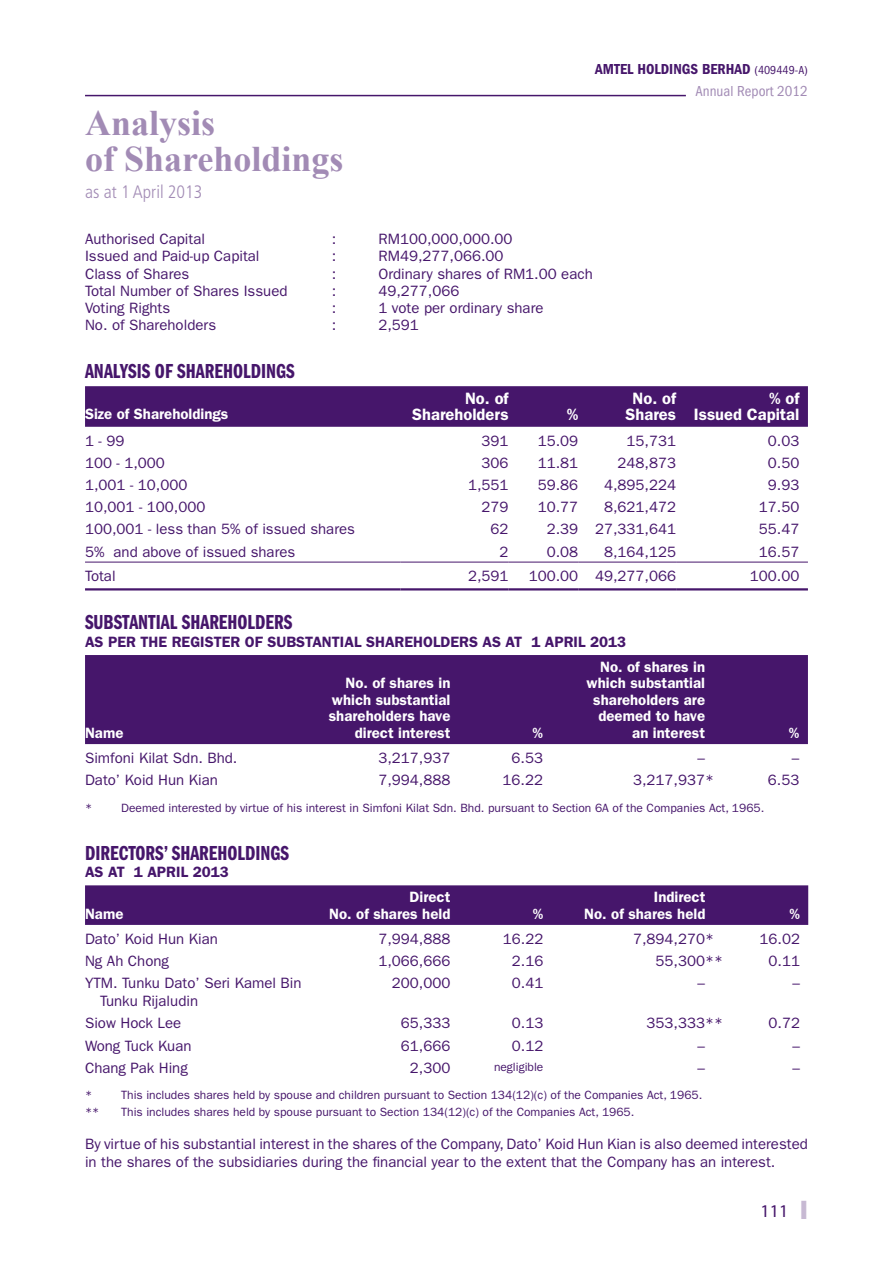
<style>
.page{position:relative;width:893px;height:1263px;background:#fff}
.page>*{position:absolute;margin:0;border:0;box-sizing:border-box;transform-origin:0 0}
.t1{font:700 36px/36px "Times New Roman";color:#a28bb5}
.t2{font:21px "ITC Franklin Gothic Std Dm Cp";color:#46166b}
.t3{font:300 condensed 18px "Frutiger LT Std";color:#a28bb5}
.t4{font:18px "Myriad Pro";color:#46166b}
.t5{font:600 16.5px/16.5px "ITC Franklin Gothic Std";color:#fff;text-align:right}
.t6{font:15px/18px "ITC Franklin Gothic Std";color:#46166b}
.t7{font:600 15px/16.5px "ITC Franklin Gothic Std";color:#fff;text-align:right}
.t8{font:600 15px "ITC Franklin Gothic Std";color:#46166b}
.t9{font:15px "ITC Franklin Gothic Std Dm Cd";color:#46166b}
.t10{font:condensed 15px "ITC Franklin Gothic Std";color:#a28bb5}
.t11{font:12px "ITC Franklin Gothic Std";color:#46166b}
.s1{font-family:"ITC Franklin Gothic Std";font-stretch:condensed;font-size:12px}
.s2{font-weight:900;font-size:27px;color:#c7b9d3}
</style>
<div class="page">
<hr style="left:85px;top:95px;width:601px;height:1px;background:#46166b">
<div style="left:85px;top:386px;width:723px;height:41px;background:#46166b"></div>
<hr style="left:85px;top:562px;width:316px;height:1px;background:#46166b">
<hr style="left:401px;top:562px;width:108px;height:1px;background:#46166b">
<hr style="left:509px;top:562px;width:69px;height:1px;background:#46166b">
<hr style="left:578px;top:562px;width:98px;height:1px;background:#46166b">
<hr style="left:676px;top:562px;width:132px;height:1px;background:#46166b">
<hr style="left:85px;top:588px;width:316px;height:2px;background:#46166b">
<hr style="left:401px;top:588px;width:108px;height:2px;background:#46166b">
<hr style="left:509px;top:588px;width:69px;height:2px;background:#46166b">
<hr style="left:578px;top:588px;width:98px;height:2px;background:#46166b">
<hr style="left:676px;top:588px;width:132px;height:2px;background:#46166b">
<div style="left:85px;top:655px;width:723px;height:89px;background:#46166b"></div>
<div style="left:85px;top:885px;width:723px;height:40px;background:#46166b"></div>
<p class="t9" style="left:595px;top:61px;width:214px">AMTEL HOLDINGS BERHAD <span class="s1">(409449-A)</span></p>
<p class="t10" style="left:695px;top:83px;width:114px">Annual Report 2012</p>
<h1 class="t1" style="left:85px;top:104px;width:260px">Analysis<br>of Shareholdings</h1>
<p class="t3" style="left:85px;top:181px;width:119px">as at 1 April 2013</p>
<p class="t6" style="left:85px;top:230px;width:121px">Authorised Capital</p>
<p class="t6" style="left:332px;top:230px;width:6px">:</p>
<p class="t6" style="left:378px;top:230px;width:136px">RM100,000,000.00</p>
<p class="t6" style="left:85px;top:247px;width:176px">Issued and Paid-up Capital</p>
<p class="t6" style="left:332px;top:247px;width:6px">:</p>
<p class="t6" style="left:378px;top:247px;width:127px">RM49,277,066.00</p>
<p class="t6" style="left:85px;top:265px;width:106px">Class of Shares</p>
<p class="t6" style="left:332px;top:265px;width:6px">:</p>
<p class="t6" style="left:378px;top:265px;width:216px">Ordinary shares of RM1.00 each</p>
<p class="t6" style="left:85px;top:282px;width:204px">Total Number of Shares Issued</p>
<p class="t6" style="left:332px;top:282px;width:6px">:</p>
<p class="t6" style="left:378px;top:282px;width:82px">49,277,066</p>
<p class="t6" style="left:85px;top:299px;width:87px">Voting Rights</p>
<p class="t6" style="left:332px;top:299px;width:6px">:</p>
<p class="t6" style="left:378px;top:299px;width:167px">1 vote per ordinary share</p>
<p class="t6" style="left:85px;top:316px;width:133px">No. of Shareholders</p>
<p class="t6" style="left:332px;top:316px;width:6px">:</p>
<p class="t6" style="left:378px;top:316px;width:42px">2,591</p>
<h2 class="t2" style="left:85px;top:359px;width:211px">ANALYSIS OF SHAREHOLDINGS</h2>
<p class="t7" style="left:85px;top:406px;width:145px">Size of Shareholdings</p>
<p class="t5" style="left:412px;top:390px;width:98px">No. of<br>Shareholders</p>
<p class="t5" style="left:567px;top:406px;width:13px">%</p>
<p class="t5" style="left:626px;top:390px;width:52px;text-align:center">No. of<br>Shares</p>
<p class="t5" style="left:694px;top:390px;width:107px">% of<br>Issued Capital</p>
<p class="t6" style="left:85px;top:432px;width:41px">1 - 99</p>
<p class="t6" style="left:482px;top:432px;width:28px">391</p>
<p class="t6" style="left:538px;top:432px;width:42px">15.09</p>
<p class="t6" style="left:627px;top:432px;width:51px">15,731</p>
<p class="t6" style="left:768px;top:432px;width:33px">0.03</p>
<p class="t6" style="left:85px;top:454px;width:81px">100 - 1,000</p>
<p class="t6" style="left:482px;top:454px;width:28px">306</p>
<p class="t6" style="left:538px;top:454px;width:42px">11.81</p>
<p class="t6" style="left:618px;top:454px;width:60px">248,873</p>
<p class="t6" style="left:768px;top:454px;width:33px">0.50</p>
<p class="t6" style="left:85px;top:476px;width:104px">1,001 - 10,000</p>
<p class="t6" style="left:468px;top:476px;width:42px">1,551</p>
<p class="t6" style="left:538px;top:476px;width:42px">59.86</p>
<p class="t6" style="left:604px;top:476px;width:73px">4,895,224</p>
<p class="t6" style="left:768px;top:476px;width:33px">9.93</p>
<p class="t6" style="left:85px;top:498px;width:122px">10,001 - 100,000</p>
<p class="t6" style="left:482px;top:498px;width:28px">279</p>
<p class="t6" style="left:538px;top:498px;width:42px">10.77</p>
<p class="t6" style="left:604px;top:498px;width:73px">8,621,472</p>
<p class="t6" style="left:759px;top:498px;width:42px">17.50</p>
<p class="t6" style="left:85px;top:520px;width:272px">100,001 - less than 5% of issued shares</p>
<p class="t6" style="left:491px;top:520px;width:19px">62</p>
<p class="t6" style="left:547px;top:520px;width:131px">2.39 27,331,641</p>
<p class="t6" style="left:759px;top:520px;width:42px">55.47</p>
<p class="t6" style="left:85px;top:543px;width:212px">5% and above of issued shares</p>
<p class="t6" style="left:500px;top:543px;width:10px">2</p>
<p class="t6" style="left:547px;top:543px;width:33px">0.08</p>
<p class="t6" style="left:604px;top:543px;width:73px">8,164,125</p>
<p class="t6" style="left:759px;top:543px;width:42px">16.57</p>
<p class="t6" style="left:85px;top:567px;width:32px">Total</p>
<p class="t6" style="left:468px;top:567px;width:42px">2,591</p>
<p class="t6" style="left:529px;top:567px;width:149px">100.00 49,277,066</p>
<p class="t6" style="left:750px;top:567px;width:51px">100.00</p>
<h2 class="t2" style="left:85px;top:611px;width:209px">SUBSTANTIAL SHAREHOLDERS</h2>
<p class="t8" style="left:85px;top:632px;width:543px">AS PER THE REGISTER OF SUBSTANTIAL SHAREHOLDERS AS AT 1 APRIL 2013</p>
<p class="t7" style="left:85px;top:724px;width:40px">Name</p>
<p class="t7" style="left:329px;top:675px;width:123px">No. of shares in which substantial shareholders have direct interest</p>
<p class="t7" style="left:533px;top:724px;width:12px">%</p>
<p class="t7" style="left:587px;top:658px;width:120px">No. of shares in which substantial shareholders are deemed to have an interest</p>
<p class="t7" style="left:789px;top:724px;width:12px">%</p>
<p class="t6" style="left:85px;top:749px;width:154px">Simfoni Kilat Sdn. Bhd.</p>
<p class="t6" style="left:378px;top:749px;width:73px">3,217,937</p>
<p class="t6" style="left:512px;top:749px;width:33px">6.53</p>
<p class="t6" style="left:698px;top:749px;width:9px">–</p>
<p class="t6" style="left:792px;top:749px;width:9px">–</p>
<p class="t6" style="left:85px;top:771px;width:134px">Dato’ Koid Hun Kian</p>
<p class="t6" style="left:378px;top:771px;width:73px">7,994,888</p>
<p class="t6" style="left:503px;top:771px;width:42px">16.22</p>
<p class="t6" style="left:633px;top:771px;width:82px">3,217,937*</p>
<p class="t6" style="left:768px;top:771px;width:33px">6.53</p>
<p class="t11" style="left:85px;top:801px;width:9px">*</p>
<p class="t11" style="left:121px;top:801px;width:645px">Deemed interested by virtue of his interest in Simfoni Kilat Sdn. Bhd. pursuant to Section 6A of the Companies Act, 1965.</p>
<h2 class="t2" style="left:85px;top:841px;width:206px">DIRECTORS’ SHAREHOLDINGS</h2>
<p class="t8" style="left:85px;top:863px;width:145px">AS AT 1 APRIL 2013</p>
<p class="t7" style="left:85px;top:905px;width:40px">Name</p>
<p class="t7" style="left:329px;top:889px;width:123px">Direct<br>No. of shares held</p>
<p class="t7" style="left:584px;top:889px;width:123px">Indirect<br>No. of shares held</p>
<p class="t7" style="left:533px;top:905px;width:12px">%</p>
<p class="t7" style="left:790px;top:905px;width:12px">%</p>
<p class="t6" style="left:85px;top:930px;width:134px">Dato’ Koid Hun Kian</p>
<p class="t6" style="left:378px;top:930px;width:73px">7,994,888</p>
<p class="t6" style="left:503px;top:930px;width:42px">16.22</p>
<p class="t6" style="left:633px;top:930px;width:82px">7,894,270*</p>
<p class="t6" style="left:760px;top:930px;width:42px">16.02</p>
<p class="t6" style="left:85px;top:952px;width:85px">Ng Ah Chong</p>
<p class="t6" style="left:378px;top:952px;width:73px">1,066,666</p>
<p class="t6" style="left:512px;top:952px;width:33px">2.16</p>
<p class="t6" style="left:655px;top:952px;width:69px">55,300**</p>
<p class="t6" style="left:769px;top:952px;width:33px">0.11</p>
<p class="t6" style="left:100px;top:974px;width:203px;text-indent:-15px">YTM. Tunku Dato’ Seri Kamel Bin<br>Tunku Rijaludin</p>
<p class="t6" style="left:392px;top:974px;width:60px">200,000</p>
<p class="t6" style="left:512px;top:974px;width:33px">0.41</p>
<p class="t6" style="left:697px;top:974px;width:9px">–</p>
<p class="t6" style="left:793px;top:974px;width:9px">–</p>
<p class="t6" style="left:85px;top:1014px;width:98px">Siow Hock Lee</p>
<p class="t6" style="left:401px;top:1014px;width:51px">65,333</p>
<p class="t6" style="left:512px;top:1014px;width:33px">0.13</p>
<p class="t6" style="left:646px;top:1014px;width:78px">353,333**</p>
<p class="t6" style="left:769px;top:1014px;width:33px">0.72</p>
<p class="t6" style="left:85px;top:1036px;width:108px">Wong Tuck Kuan</p>
<p class="t6" style="left:401px;top:1036px;width:51px">61,666</p>
<p class="t6" style="left:512px;top:1036px;width:33px">0.12</p>
<p class="t6" style="left:697px;top:1036px;width:9px">–</p>
<p class="t6" style="left:793px;top:1036px;width:9px">–</p>
<p class="t6" style="left:85px;top:1059px;width:104px">Chang Pak Hing</p>
<p class="t6" style="left:410px;top:1059px;width:42px">2,300</p>
<p class="t11" style="left:494px;top:1060px;width:51px">negligible</p>
<p class="t6" style="left:697px;top:1059px;width:9px">–</p>
<p class="t6" style="left:793px;top:1059px;width:9px">–</p>
<p class="t11" style="left:85px;top:1088px;width:9px">*</p>
<p class="t11" style="left:121px;top:1088px;width:583px">This includes shares held by spouse and children pursuant to Section 134(12)(c) of the Companies Act, 1965.</p>
<p class="t11" style="left:85px;top:1105px;width:16px">**</p>
<p class="t11" style="left:121px;top:1105px;width:515px">This includes shares held by spouse pursuant to Section 134(12)(c) of the Companies Act, 1965.</p>
<p class="t6" style="left:85px;top:1135px;width:724px">By virtue of his substantial interest in the shares of the Company, Dato’ Koid Hun Kian is also deemed interested in the shares of the subsidiaries during the financial year to the extent that the Company has an interest.</p>
<p class="t4" style="left:760px;top:1200px;width:49px">111 <span class="s2">I</span></p>
</div>
